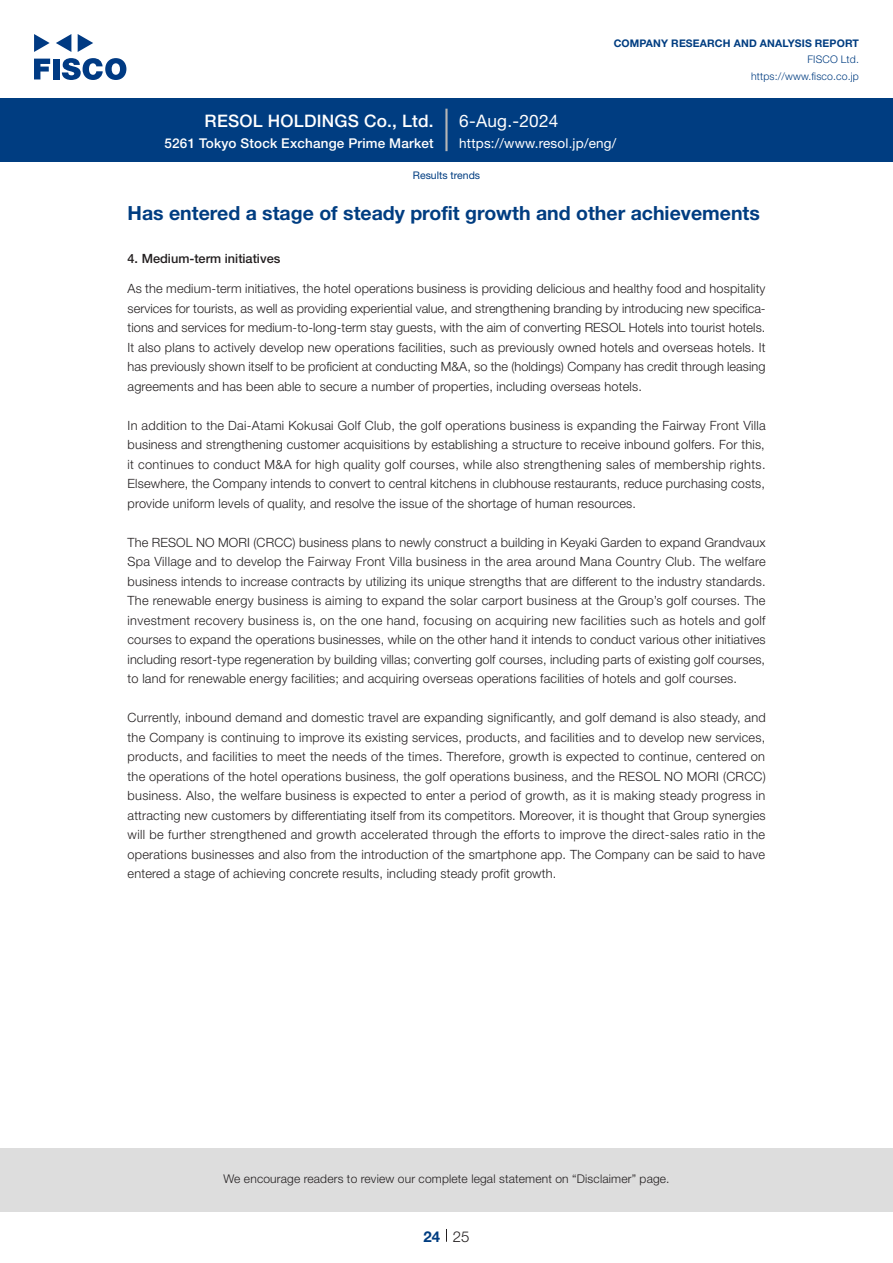
<style>
.page{position:relative;width:893px;height:1263px;background:#fff}
.page>*{position:absolute;margin:0;border:0;box-sizing:border-box;transform-origin:0 0}
.中タイトル_e{font:700 19.5px "Helvetica Neue LT Std";color:#003d81}
.t1{font:500 17.25px "Helvetica Neue LT Std";letter-spacing:.015em;color:#fff}
.t2{font:17.25px "Helvetica Neue LT Std";letter-spacing:.015em;color:#fff}
.t3{font:300 15px "Helvetica Neue LT Std";color:#231f20}
.t4{font:700 15px "Helvetica Neue LT Std";color:#003d81}
.t5{font:500 13.5px "Helvetica Neue LT Std";letter-spacing:.015em;color:#fff}
.t6{font:13.5px "Helvetica Neue LT Std";letter-spacing:.015em;color:#fff}
.本文_e{font:300 12.75px/19.5px "Helvetica Neue LT Std";letter-spacing:.01em;color:#231f20;text-align:justify}
.小タイトル_e{font:500 12.75px "Helvetica Neue LT Std";color:#231f20}
.t7{font:300 12px "Helvetica Neue LT Std";letter-spacing:.015em;color:#231f20}
.t8{font:700 10.5px "Helvetica Neue LT Std";letter-spacing:.015em;color:#003d81}
.t9{font:300 10.5px/16.5px "Helvetica Neue LT Std";letter-spacing:.015em;color:#003d81;text-align:right}
.ヘッダー_e{font:10.5px "Helvetica Neue LT Std";color:#003d81}
</style>
<div class="page">
<div style="left:0;top:1148px;width:893px;height:64px;background:#ddd"></div>
<svg style="left:34px;top:59px;width:16px;height:20px"></svg>
<div style="left:53px;top:59px;width:6px;height:20px;background:#003a83"></div>
<svg style="left:62px;top:58px;width:64px;height:22px"></svg>
<svg style="left:34px;top:34px;width:16px;height:18px"></svg>
<svg style="left:78px;top:34px;width:15px;height:18px"></svg>
<svg style="left:56px;top:34px;width:15px;height:18px"></svg>
<div style="left:0;top:98px;width:893px;height:64px;background:#003d81"></div>
<hr style="left:445px;top:109px;width:3px;height:42px;background:#b5b5b6">
<svg style="left:446px;top:1229px;width:1px;height:13px"></svg>
<h2 class="t1" style="left:205px;top:110px;width:231px">RESOL HOLDINGS Co., Ltd.</h2>
<p class="t5" style="left:165px;top:135px;width:271px">5261 Tokyo Stock Exchange Prime Market</p>
<h2 class="t2" style="left:459px;top:110px;width:101px">6-Aug.-2024</h2>
<p class="t8" style="left:614px;top:37px;width:247px">COMPANY RESEARCH AND ANALYSIS REPORT</p>
<p class="t9" style="left:751px;top:51px;width:109px">FISCO Ltd. https://www.fisco.co j p.</p>
<p class="t6" style="left:459px;top:135px;width:159px">https://www.resol j p. /eng/</p>
<p class="ヘッダー_e" style="left:413px;top:169px;width:69px">Results trends</p>
<p class="中タイトル_e" style="left:128px;top:201px;width:634px">Has entered a stage of steady profit growth and other achievements</p>
<p class="小タイトル_e" style="left:128px;top:251px;width:154px">4. Medium-term initiatives</p>
<p class="本文_e" style="left:128px;top:279px;width:639px">As the medium-term initiatives, the hotel operations business is providing delicious and healthy food and hospitality</p>
<p class="本文_e" style="left:128px;top:318px;width:639px">tions and services for medium-to-long-term stay guests, with the aim of converting RESOL Hotels into tourist hotels.</p>
<p class="本文_e" style="left:128px;top:298px;width:639px">services for tourists, as well as providing experiential value, and strengthening branding by introducing new specifica-</p>
<p class="本文_e" style="left:128px;top:337px;width:639px">It also plans to actively develop new operations facilities, such as previously owned hotels and overseas hotels It. has previously shown itself to be proficient at conducting M&amp;A, so the (holdings) Company has credit through leasing agreements and has been able to secure a number of properties, including overseas hotels.</p>
<p class="本文_e" style="left:128px;top:415px;width:640px">In addition to the Dai-Atami Kokusai Golf Club, the golf operations business is expanding the Fairway Front Villa business and strengthening customer acquisitions by establishing a structure to receive inbound golfers. For this, it continues to conduct M&amp;A for high quality golf courses, while also strengthening sales of membership rights.<br>Elsewhere, the Company intends to convert to central kitchens in clubhouse restaurants, reduce purchasing costs, provide uniform levels of quality, and resolve the issue of the shortage of human resources.</p>
<p class="本文_e" style="left:128px;top:532px;width:640px">The RESOL NO MORI (CRCC) business plans to newly construct a building in Keyaki Garden to expand Grandvaux Spa Village and to develop the Fairway Front Villa business in the area around Mana Country Club. The welfare business intends to increase contracts by utilizing its unique strengths that are different to the industry standards.<br>The renewable energy business is aiming to expand the solar carport business at the Group s’ golf courses. The investment recovery business is, on the one hand, focusing on acquiring new facilities such as hotels and golf courses to expand the operations businesses, while on the other hand it intends to conduct various other initiatives including resort-type regeneration by building villas; converting golf courses, including parts of existing golf courses, to land for renewable energy facilities; and acquiring overseas operations facilities of hotels and golf courses.</p>
<p class="本文_e" style="left:128px;top:708px;width:640px">Currently, inbound demand and domestic travel are expanding significantly, and golf demand is also steady, and the Company is continuing to improve its existing services, products, and facilities and to develop new services, products, and facilities to meet the needs of the times. Therefore, growth is expected to continue, centered on the operations of the hotel operations business, the golf operations business, and the RESOL NO MORI (CRCC( business. Also, the welfare business is expected to enter a period of growth, as isit making steady progress in attracting new customers by differentiating itself from its competitors. Moreover isit, thought that Group synergies will be further strengthened and growth accelerated through the efforts to improve the direct-sales ratio in the operations businesses and also from the introduction of the smartphone app. The Company can be said to have entered a stage of achieving concrete results, including steady profit growth.</p>
<p class="t7" style="left:223px;top:1171px;width:448px">We encourage readers to review our complete legal statement on “Disclaimer” page.</p>
<p class="t4" style="left:423px;top:1227px;width:18px">24</p>
<p class="t3" style="left:453px;top:1227px;width:18px">25</p>
</div>
